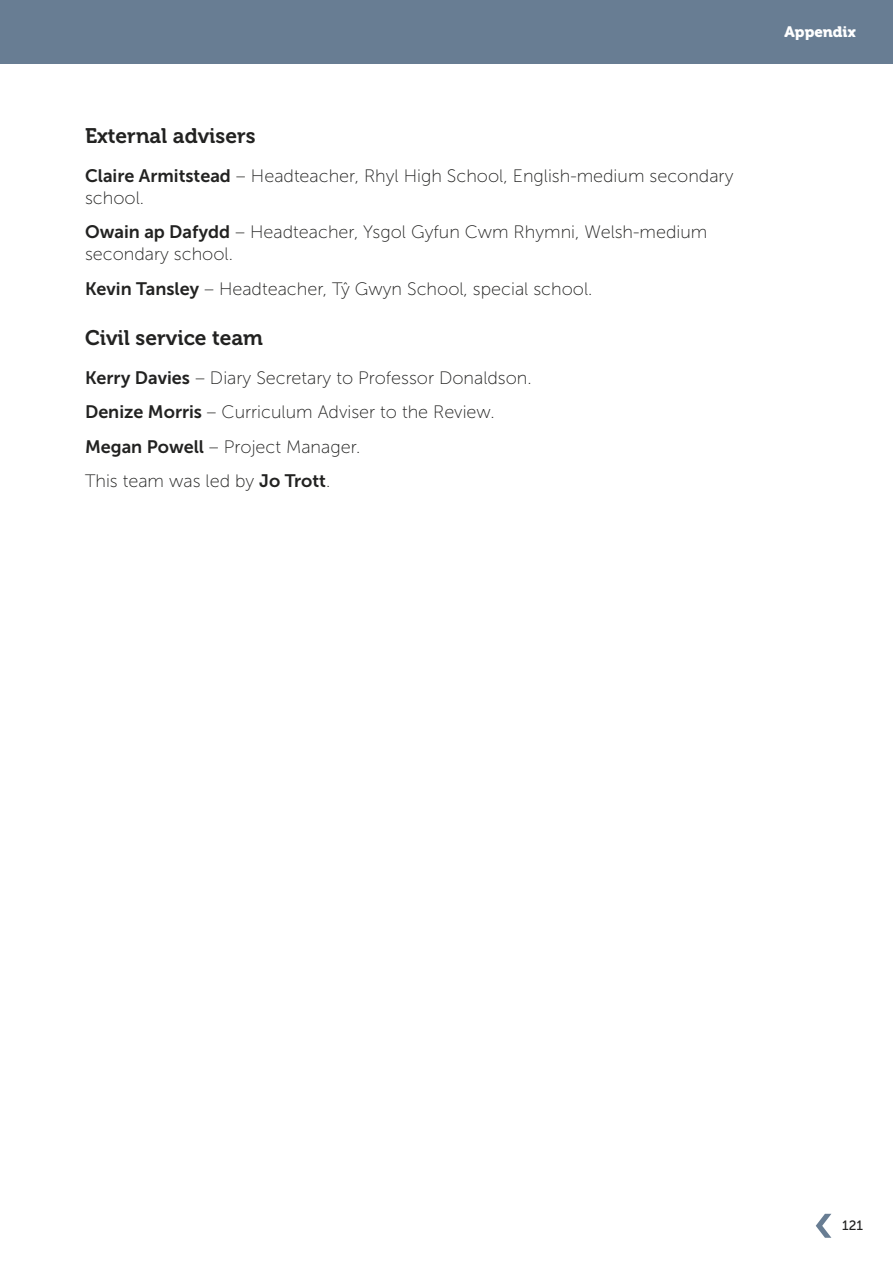
<style>
.page{position:relative;width:893px;height:1263px;background:#fff}
.page>*{position:absolute;margin:0;border:0;box-sizing:border-box;transform-origin:0 0}
.Sub_heading_2{font:21px "Museo 700";color:#222221}
.Body_text{font:18px/21.8px "Museo Sans 100";color:#222221}
.t1{font:15px "Museo 900";color:#fff}
.t2{font:13.5px "Museo Sans 500";color:#222221}
.s1{font-family:"Museo Sans 700"}
</style>
<div class="page">
<div style="left:0;top:0;width:893px;height:64px;background:#687d93"></div>
<svg style="left:816px;top:1214px;width:15px;height:24px"></svg>
<p class="Sub_heading_2" style="left:85px;top:124px;width:172px">External advisers</p>
<p class="Body_text" style="left:85px;top:165px;width:650px"><span class="s1">Claire Armitstead</span> – Headteacher, Rhyl High School, English-medium secondary school.</p>
<p class="Body_text" style="left:85px;top:221px;width:624px"><span class="s1">Owain ap Dafydd</span> – Headteacher, Ysgol Gyfun Cwm Rhymni, Welsh-medium secondary school.</p>
<p class="Body_text" style="left:85px;top:278px;width:509px"><span class="s1">Kevin Tansley</span> – Headteacher, Tŷ Gwyn School, special school.</p>
<p class="Sub_heading_2" style="left:85px;top:326px;width:180px">Civil service team</p>
<p class="Body_text" style="left:85px;top:367px;width:448px"><span class="s1">Kerry Davies</span> – Diary Secretary to Professor Donaldson.</p>
<p class="Body_text" style="left:85px;top:401px;width:411px"><span class="s1">Denize Morris</span> – Curriculum Adviser to the Review.</p>
<p class="Body_text" style="left:85px;top:436px;width:277px"><span class="s1">Megan Powell</span> – Project Manager.</p>
<p class="Body_text" style="left:85px;top:470px;width:247px">This team was led by <span class="s1">Jo Trott</span>.</p>
<p class="t1" style="left:785px;top:23px;width:73px">Appendix</p>
<p class="t2" style="left:842px;top:1218px;width:22px">121</p>
</div>
